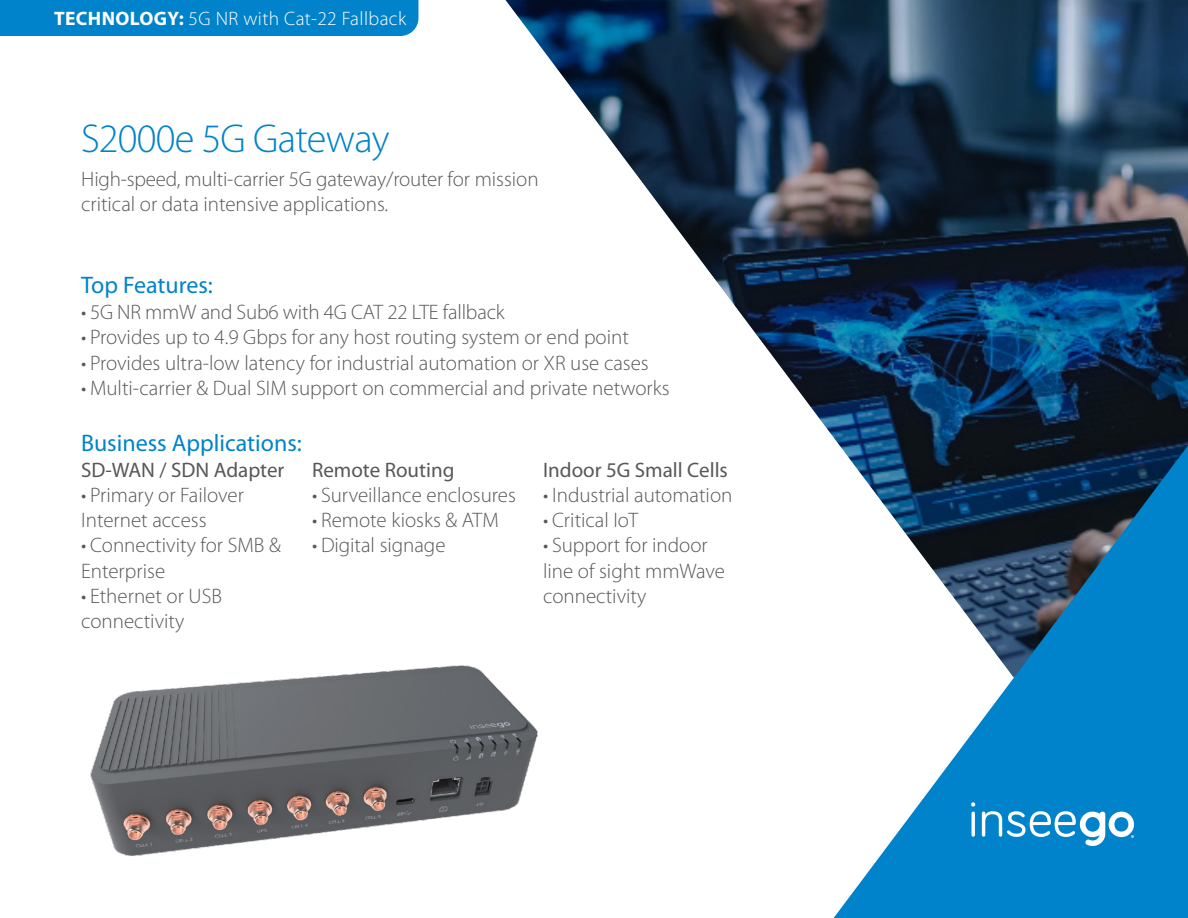
<style>
.page{position:relative;width:1188px;height:918px;background:#fff}
.page>*{position:absolute;margin:0;border:0;box-sizing:border-box;transform-origin:0 0}
.t1{font:300 40.5px "Myriad Pro";letter-spacing:-.02em;color:#0083ca}
.t2{font:24px "Myriad Pro";color:#0083ca}
.t3{font:300 21px/25.2px "Myriad Pro";color:#57585a}
.t4{font:21px "Myriad Pro";color:#57585a}
.t5{font:300 19.5px "Myriad Pro";letter-spacing:.02em;color:#fff}
.s1{font-weight:700}
</style>
<div class="page">
<img style="left:506px;top:0;width:682px;height:446px">
<div style="left:0;top:0;width:418px;height:36px;background:#0083ca"></div>
<svg style="left:834px;top:446px;width:354px;height:472px;fill:#0183ca"></svg>
<svg style="left:971px;top:791px;width:163px;height:55px"></svg>
<img style="left:90px;top:665px;width:448px;height:191px">
<p class="t5" style="left:54px;top:8px;width:354px"><span class="s1">TECHNOLOGY:</span> 5G NR with Cat-22 Fallback</p>
<p class="t1" style="left:81px;top:116px;width:310px">S2000e 5G Gateway</p>
<p class="t3" style="left:81px;top:167px;width:459px">High-speed, multi-carrier 5G gateway/router for mission critical or data intensive applications.</p>
<p class="t2" style="left:81px;top:271px;width:133px">Top Features:</p>
<p class="t3" style="left:81px;top:300px;width:425px">• 5G NR mmW and Sub6 with 4G CAT 22 LTE fallback</p>
<p class="t3" style="left:81px;top:325px;width:549px">• Provides up to 4.9 Gbps for any host routing system or end point</p>
<p class="t3" style="left:81px;top:350px;width:569px">• Provides ultra-low latency for industrial automation or XR use cases</p>
<p class="t3" style="left:81px;top:376px;width:590px">• Multi-carrier &amp; Dual SIM support on commercial and private networks</p>
<p class="t2" style="left:81px;top:429px;width:222px">Business Applications:</p>
<p class="t4" style="left:81px;top:458px;width:205px">SD-WAN / SDN Adapter</p>
<p class="t3" style="left:81px;top:483px;width:165px">• Primary or Failover<br>Internet access</p>
<p class="t3" style="left:81px;top:533px;width:201px">• Connectivity for SMB &amp;<br>Enterprise</p>
<p class="t3" style="left:81px;top:584px;width:143px">• Ethernet or USB connectivity</p>
<p class="t4" style="left:543px;top:458px;width:186px">Indoor 5G Small Cells</p>
<p class="t3" style="left:543px;top:483px;width:191px">• Industrial automation</p>
<p class="t3" style="left:543px;top:508px;width:97px">• Critical IoT</p>
<p class="t3" style="left:543px;top:533px;width:184px">• Support for indoor line of sight mmWave connectivity</p>
<p class="t4" style="left:312px;top:458px;width:144px">Remote Routing</p>
<p class="t3" style="left:312px;top:483px;width:205px">• Surveillance enclosures</p>
<p class="t3" style="left:312px;top:508px;width:188px">• Remote kiosks &amp; ATM</p>
<p class="t3" style="left:312px;top:533px;width:135px">• Digital signage</p>
</div>
